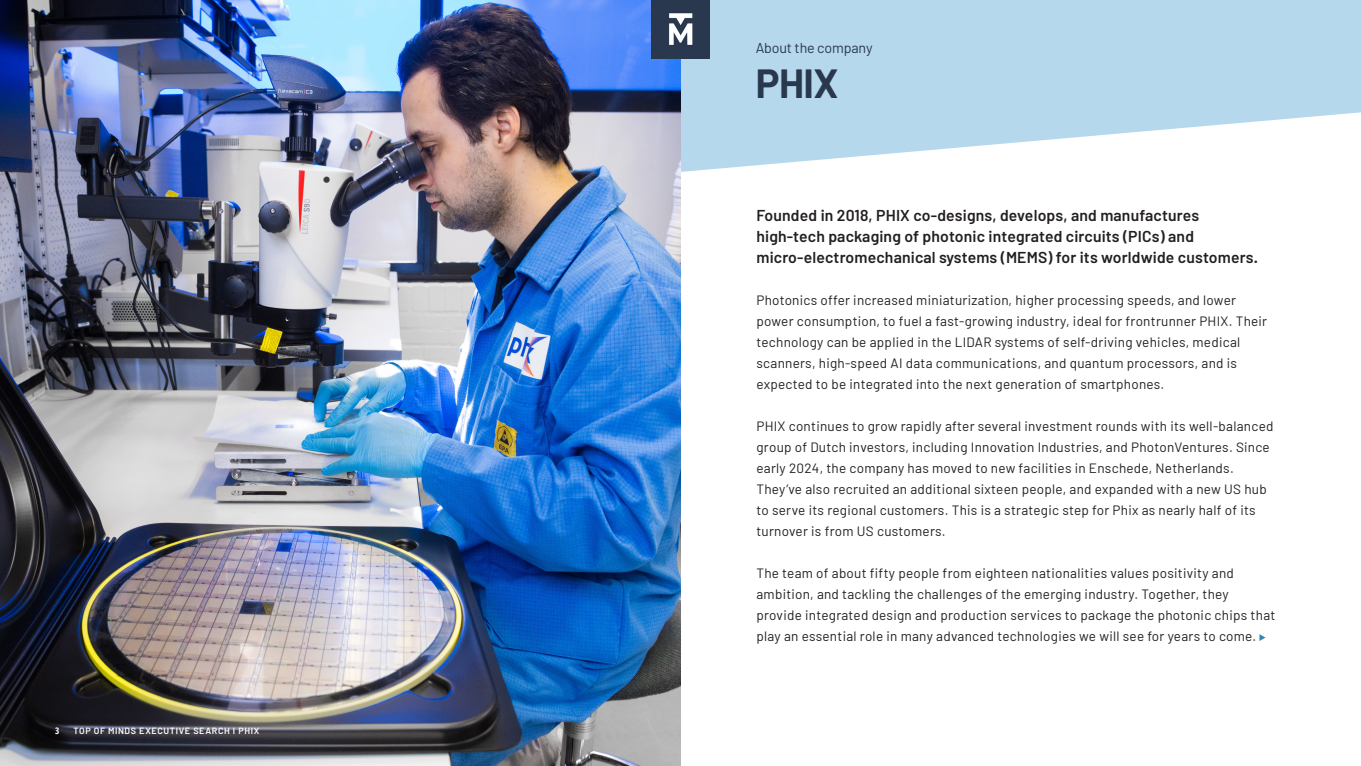
<style>
.page{position:relative;width:1361px;height:766px;background:#fff}
.page>*{position:absolute;margin:0;border:0;box-sizing:border-box;transform-origin:0 0}
.Page_header_kopie{font:700 39.75px "Barlow";color:#2a384e}
.t1{font:600 15.75px "Barlow";letter-spacing:.01em;color:#231f20}
.t2{font:14.25px "Barlow";letter-spacing:-.01em;color:#2a384e}
.t3{font:13.5px/21px "Barlow";letter-spacing:.02em;color:#231f20}
.t4{font:600 9px "Barlow";letter-spacing:.07em;color:#fff}
.t5{font:9px "Open Sans";color:#fff}
</style>
<div class="page">
<svg style="left:680px;top:0;width:681px;height:231px;fill:#b6d8ec"></svg>
<img style="left:0;top:0;width:680px;height:765px">
<img style="left:651px;top:0;width:58px;height:58px">
<svg style="left:1259px;top:634px;width:6px;height:6px"></svg>
<p class="t5" style="left:55px;top:724px;width:6px">3</p>
<p class="t4" style="left:73px;top:725px;width:187px">TOP OF MINDS EXECUTIVE SEARCH I PHIX</p>
<p class="t2" style="left:755px;top:37px;width:118px">About the company</p>
<p class="Page_header_kopie" style="left:755px;top:54px;width:84px">PHIX</p>
<p class="t1" style="left:756px;top:205px;width:444px">Founded in 2018, PHIX co-designs, develops, and manufactures</p>
<p class="t1" style="left:756px;top:226px;width:439px">high-tech packaging of photonic integrated circuits (PICs) and</p>
<p class="t1" style="left:756px;top:247px;width:503px">micro-electromechanical systems (MEMS) for its worldwide customers.</p>
<p class="t3" style="left:756px;top:288px;width:512px">Photonics offer increased miniaturization, higher processing speeds, and lower power consumption, to fuel a fast-growing industry, ideal for frontrunner PHIX. Their technology can be applied in the LIDAR systems of self-driving vehicles, medical scanners, high-speed AI data communications, and quantum processors, and is expected to be integrated into the next generation of smartphones.</p>
<p class="t3" style="left:756px;top:414px;width:518px">PHIX continues to grow rapidly after several investment rounds with its well-balanced group of Dutch investors, including Innovation Industries, and PhotonVentures. Since early 2024, the company has moved to new facilities in Enschede, Netherlands.<br>They’ve also recruited an additional sixteen people, and expanded with a new US hub to serve its regional customers. This is a strategic step for Phix as nearly half of its turnover is from US customers.</p>
<p class="t3" style="left:756px;top:561px;width:520px">The team of about fifty people from eighteen nationalities values positivity and ambition, and tackling the challenges of the emerging industry. Together, they provide integrated design and production services to package the photonic chips that play an essential role in many advanced technologies we will see for years to come.</p>
</div>
